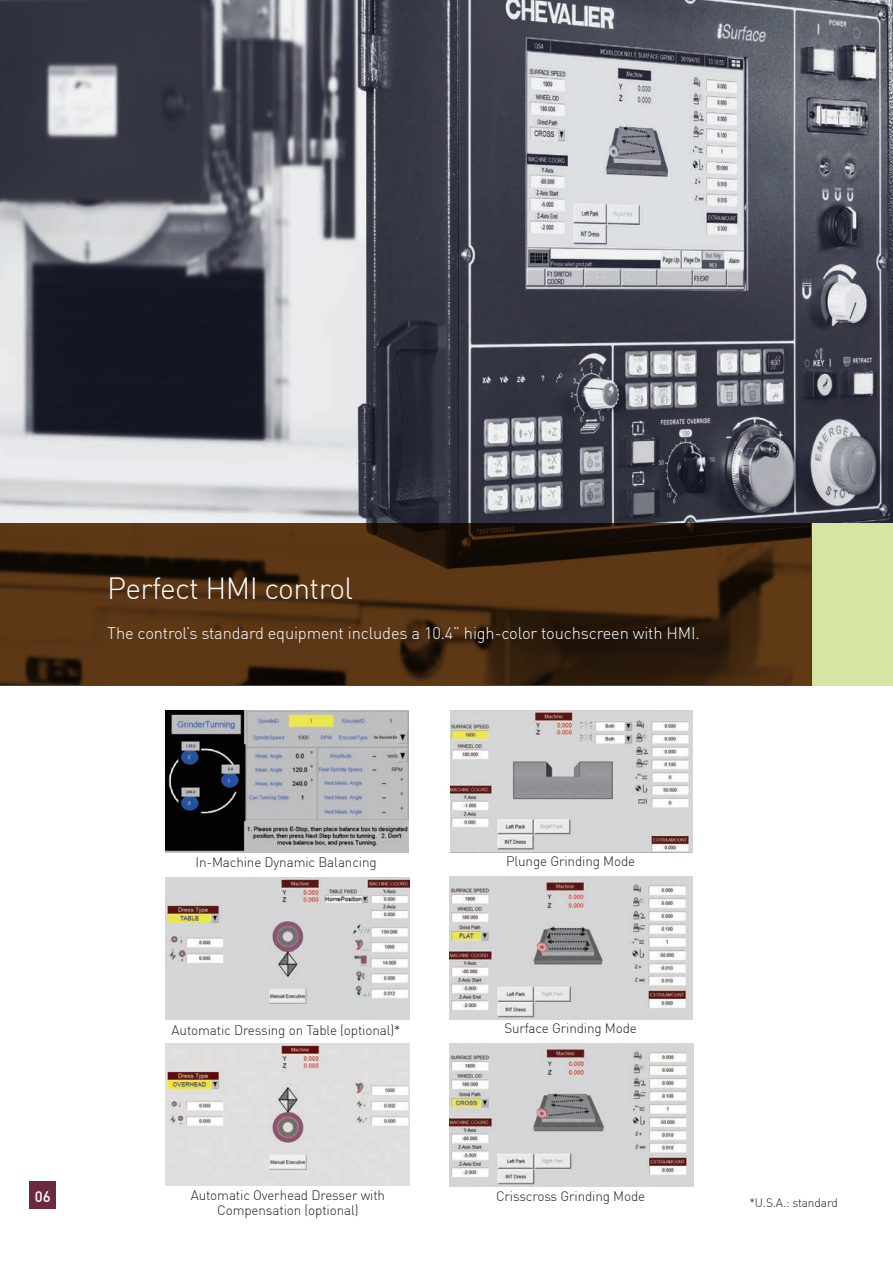
<style>
.page{position:relative;width:893px;height:1263px;background:#fff}
.page>*{position:absolute;margin:0;border:0;box-sizing:border-box;transform-origin:0 0}
.t1{font:300 30px "DIN";letter-spacing:-.02em;color:#fff}
.t2{font:300 16.5px "DIN";letter-spacing:-.01em;color:#fff}
.t3{font:500 15px "DIN";color:#fff}
.t4{font:300 13.5px/15px "DIN";letter-spacing:-.01em;color:#231f20;text-align:center}
.t5{font:300 12px "DIN";letter-spacing:-.01em;color:#231f20}
</style>
<div class="page">
<img style="left:0;top:0;width:893px;height:523px">
<div style="left:812px;top:523px;width:81px;height:162px;background:#d5e6a4"></div>
<svg style="left:0;top:523px;width:812px;height:162px;background:#462a10"></svg>
<img style="left:450px;top:1044px;width:243px;height:142px">
<img style="left:165px;top:710px;width:243px;height:142px">
<img style="left:450px;top:710px;width:243px;height:142px">
<img style="left:450px;top:876px;width:243px;height:143px">
<img style="left:166px;top:877px;width:243px;height:142px">
<img style="left:166px;top:1043px;width:243px;height:142px">
<div style="left:30px;top:1182px;width:26px;height:27px;background:#6c2a3c"></div>
<p class="t1" style="left:107px;top:570px;width:247px">Perfect HMI control</p>
<p class="t2" style="left:107px;top:623px;width:594px">The control’s standard equipment includes a 10.4” high-color touchscreen with HMI.</p>
<p class="t3" style="left:35px;top:1186px;width:17px">06</p>
<p class="t4" style="left:195px;top:854px;width:183px">In-Machine Dynamic Balancing</p>
<p class="t4" style="left:506px;top:854px;width:131px">Plunge Grinding Mode</p>
<p class="t4" style="left:172px;top:1022px;width:230px">Automatic Dressing on Table (optional)*</p>
<p class="t4" style="left:504px;top:1021px;width:134px">Surface Grinding Mode</p>
<p class="t4" style="left:191px;top:1187px;width:196px">Automatic Overhead Dresser with<br>Compensation (optional)</p>
<p class="t4" style="left:496px;top:1188px;width:151px">Crisscross Grinding Mode</p>
<p class="t5" style="left:749px;top:1196px;width:90px">*U.S.A.: standard</p>
</div>
